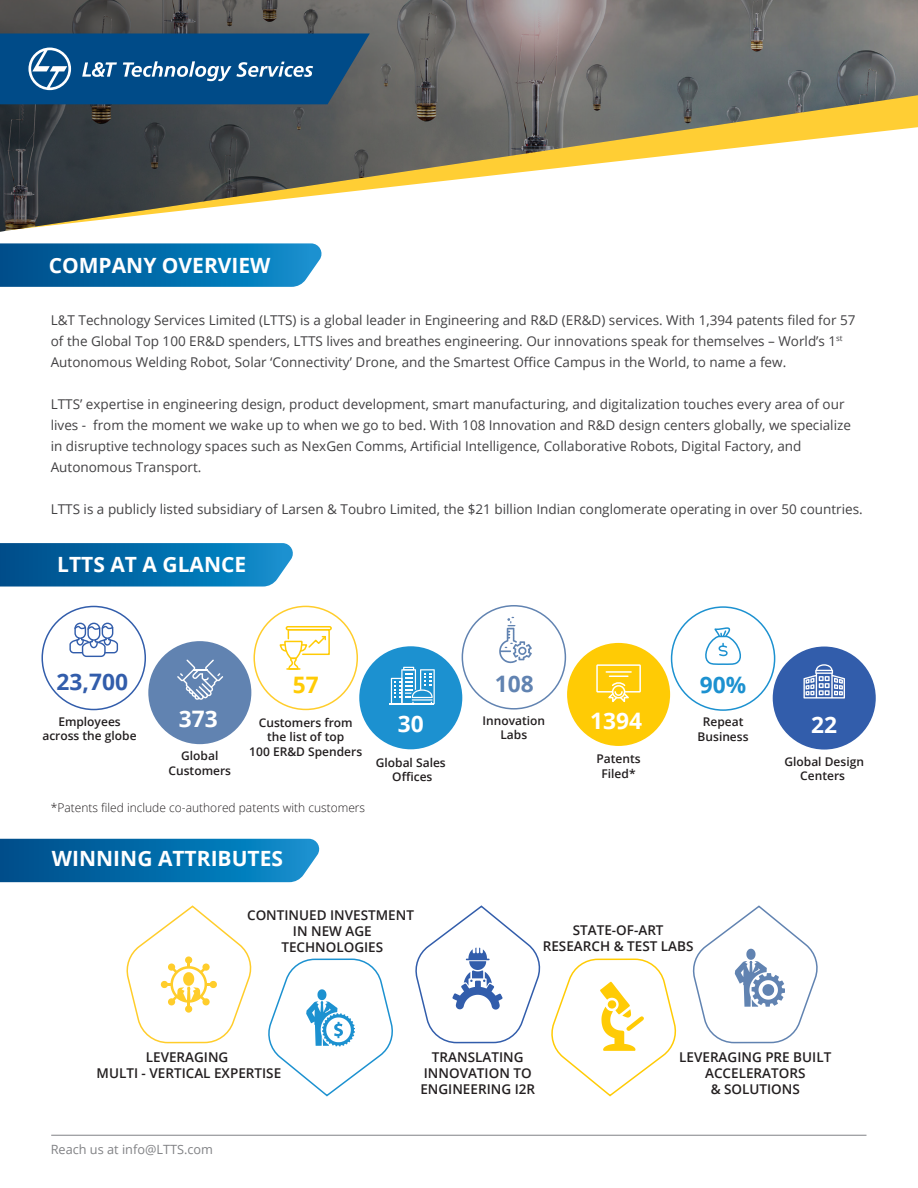
<style>
.page{position:relative;width:918px;height:1188px;background:#fff}
.page>*{position:absolute;margin:0;border:0;box-sizing:border-box;transform-origin:0 0}
.t1{font:700 22.65px "Open Sans";color:#fff}
.t2{font:700 22.65px "Open Sans";color:#325dab}
.t3{font:700 22.65px "Open Sans";color:#1c91d0}
.t4{font:700 22.65px "Open Sans";color:#6183b1}
.t5{font:700 22.65px "Open Sans";color:#ffcb05}
.t6{font:700 21px "Open Sans";color:#fff}
.t7{font:13.5px/21px "Open Sans";color:#424143}
.t8{font:600 13.5px/16.2px "Open Sans";color:#231f20;text-align:center}
.t9{font:12.75px "Open Sans";color:#818285}
.t10{font:600 12px/14.4px "Open Sans";color:#231f20;text-align:center}
.t11{font:300 12px "Open Sans";color:#231f20}
</style>
<div class="page">
<hr style="left:51px;top:1135px;width:815px;height:1px;background:#808285">
<svg style="left:0;top:0;width:918px;height:232px"></svg>
<svg style="left:0;top:543px;width:293px;height:44px;background:#0d72ad"></svg>
<svg style="left:0;top:243px;width:322px;height:44px;background:#0d72ae"></svg>
<div style="left:41px;top:606px;width:105px;height:104px;border:2px solid #325dab;border-radius:50%"></div>
<div style="left:148px;top:641px;width:103px;height:103px;background:#6183b1;border-radius:50%"></div>
<div style="left:671px;top:606px;width:104px;height:105px;border:2px solid #1c91d0;border-radius:50%"></div>
<div style="left:773px;top:647px;width:103px;height:103px;background:#325dab;border-radius:50%"></div>
<div style="left:567px;top:643px;width:103px;height:103px;background:#ffcb05;border-radius:50%"></div>
<div style="left:462px;top:605px;width:104px;height:105px;border:2px solid #6183b1;border-radius:50%"></div>
<div style="left:359px;top:646px;width:103px;height:103px;background:#1c91d0;border-radius:50%"></div>
<div style="left:87px;top:623px;width:13px;height:18px;border:1px solid #325dab;border-radius:6px"></div>
<div style="left:102px;top:623px;width:11px;height:16px;border:1px solid #325dab;border-radius:5px"></div>
<div style="left:74px;top:623px;width:12px;height:16px;border:1px solid #325dab;border-radius:5px"></div>
<svg style="left:69px;top:638px;width:50px;height:20px"></svg>
<svg style="left:74px;top:626px;width:40px;height:5px"></svg>
<svg style="left:177px;top:660px;width:46px;height:40px"></svg>
<div style="left:286px;top:626px;width:46px;height:4px;border:2px solid #ffcb05;border-radius:2px"></div>
<svg style="left:279px;top:628px;width:52px;height:83px"></svg>
<hr style="left:389px;top:703px;width:44px;height:1px;background:#fff">
<svg style="left:391px;top:667px;width:44px;height:37px"></svg>
<svg style="left:499px;top:617px;width:33px;height:46px"></svg>
<div style="left:596px;top:664px;width:45px;height:29px;border:2px solid #fff"></div>
<svg style="left:605px;top:676px;width:27px;height:27px"></svg>
<hr style="left:606px;top:671px;width:25px;height:2px;background:#fff">
<svg style="left:705px;top:627px;width:36px;height:38px"></svg>
<svg style="left:803px;top:664px;width:42px;height:35px"></svg>
<svg style="left:126px;top:905px;width:126px;height:139px"></svg>
<svg style="left:268px;top:958px;width:125px;height:139px"></svg>
<svg style="left:415px;top:905px;width:262px;height:192px"></svg>
<svg style="left:692px;top:905px;width:126px;height:139px"></svg>
<svg style="left:0;top:839px;width:320px;height:43px;background:#0a70ad"></svg>
<svg style="left:0;top:34px;width:370px;height:70px;background:#18598e"></svg>
<h2 class="t6" style="left:49px;top:251px;width:223px">COMPANY OVERVIEW</h2>
<p class="t7" style="left:51px;top:309px;width:806px">L&amp;T Technology Services Limited (LTTS) is a global leader in Engineering and R&amp;D (ER&amp;D) services. With 1,394 patents filed for 57 of the Global Top 100 ER&amp;D spenders, LTTS lives and breathes engineering. Our innovations speak for themselves – World’s 1<sup>st<br></sup>Autonomous Welding Robot, Solar ‘Connectivity’ Drone, and the Smartest Office Campus in the World, to name a few.</p>
<p class="t7" style="left:51px;top:393px;width:802px">LTTS’ expertise in engineering design, product development, smart manufacturing, and digitalization touches every area of our lives - from the moment we wake up to when we go to bed. With 108 Innovation and R&amp;D design centers globally, we specialize in disruptive technology spaces such as NexGen Comms, Artificial Intelligence, Collaborative Robots, Digital Factory, and Autonomous Transport.</p>
<p class="t7" style="left:51px;top:498px;width:814px">LTTS is a publicly listed subsidiary of Larsen &amp; Toubro Limited, the $21 billion Indian conglomerate operating in over 50 countries.</p>
<h2 class="t6" style="left:57px;top:549px;width:191px">LTTS AT A GLANCE</h2>
<h1 class="t2" style="left:57px;top:666px;width:73px">23,700</h1>
<p class="t10" style="left:42px;top:714px;width:96px">Employees across the globe</p>
<h1 class="t1" style="left:179px;top:703px;width:40px">373</h1>
<p class="t10" style="left:169px;top:748px;width:64px">Global<br>Customers</p>
<h1 class="t5" style="left:293px;top:668px;width:27px">57</h1>
<p class="t10" style="left:249px;top:715px;width:114px">Customers from the list of top<br>100 ER&amp;D Spenders</p>
<h1 class="t1" style="left:398px;top:708px;width:27px">30</h1>
<p class="t10" style="left:376px;top:755px;width:71px">Global Sales<br>Offices</p>
<h1 class="t4" style="left:495px;top:668px;width:40px">108</h1>
<p class="t10" style="left:483px;top:713px;width:64px">Innovation<br>Labs</p>
<h1 class="t3" style="left:700px;top:669px;width:48px">90%</h1>
<p class="t10" style="left:698px;top:714px;width:52px">Repeat<br>Business</p>
<h1 class="t1" style="left:590px;top:705px;width:53px">1394</h1>
<h1 class="t1" style="left:811px;top:708px;width:27px">22</h1>
<p class="t10" style="left:784px;top:754px;width:81px">Global Design<br>Centers</p>
<p class="t10" style="left:597px;top:751px;width:46px">Patents<br>Filed*</p>
<p class="t11" style="left:51px;top:799px;width:316px">*Patents filed include co-authored patents with customers</p>
<h2 class="t6" style="left:52px;top:844px;width:233px">WINNING ATTRIBUTES</h2>
<p class="t8" style="left:247px;top:907px;width:168px">CONTINUED INVESTMENT<br>IN NEW AGE<br>TECHNOLOGIES</p>
<p class="t8" style="left:543px;top:922px;width:152px">STATE-OF-ART<br>RESEARCH &amp; TEST LABS</p>
<p class="t8" style="left:97px;top:1048px;width:186px">LEVERAGING<br>MULTI - VERTICAL EXPERTISE</p>
<p class="t8" style="left:420px;top:1048px;width:116px">TRANSLATING<br>INNOVATION TO<br>ENGINEERING I2R</p>
<p class="t8" style="left:679px;top:1048px;width:154px">LEVERAGING PRE BUILT<br>ACCELERATORS<br>&amp; SOLUTIONS</p>
<p class="t9" style="left:51px;top:1140px;width:164px">Reach us at info@LTTS.com</p>
</div>
